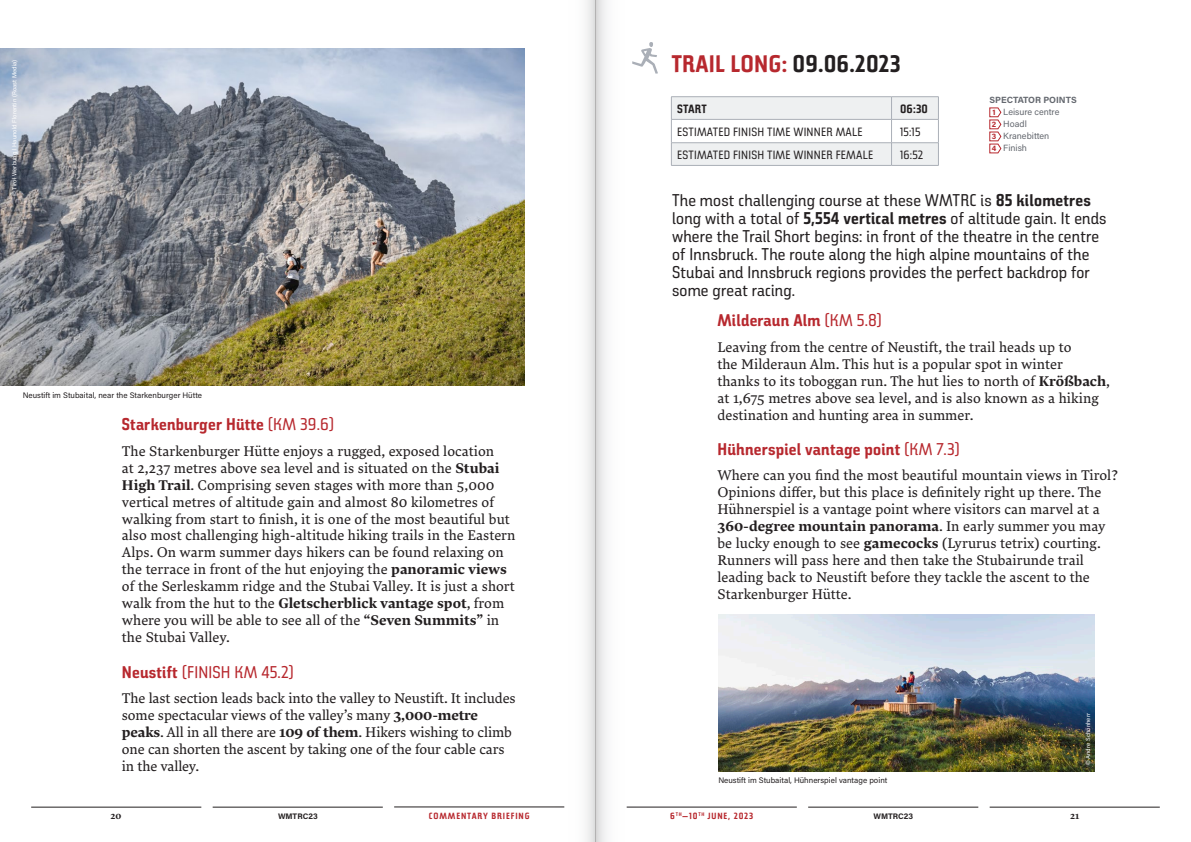
<style>
.page{position:relative;width:1191px;height:842px;background:#fff}
.page>*{position:absolute;margin:0;border:0;box-sizing:border-box;transform-origin:0 0}
.t1{font:700 24px "Tirol Sans";letter-spacing:.005em;color:#b7282e}
.t2{font:17px/18.1px "Tirol Sans";letter-spacing:.01em;color:#231f20}
.t3{font:700 17px "Tirol Sans";letter-spacing:.01em;color:#b7282e}
.t4{font:17px "Tirol Sans";letter-spacing:.01em;color:#b7282e}
.t5{font:14px/17px "Lava LCG";color:#231f20}
.t6{font:12px "Tirol Sans";letter-spacing:.02em;color:#231f20}
.t7{font:700 12px "Tirol Sans";letter-spacing:.02em;color:#231f20}
.t8{font:9px/12px "Acumin Pro";color:#64686f}
.t9{font:700 9px "Tirol Sans";letter-spacing:.1em;color:#b7282e}
.t10{font:700 9px "Lava LCG";color:#231f20}
.t11{font:8px "Acumin Pro";letter-spacing:.005em;color:#231f20}
.t12{font:700 8px "Acumin Pro";color:#231f20}
.t13{font:6px "Acumin Pro";letter-spacing:.005em;color:#fff}
.s1{font-weight:400}
.s2{font-weight:700}
.s3{color:#231f20}
.s4{font-weight:700;font-size:8px;color:#b7282e}
</style>
<div class="page">
<hr style="left:626px;top:807px;width:171px;height:1px;background:#231f20">
<hr style="left:808px;top:807px;width:170px;height:1px;background:#231f20">
<hr style="left:989px;top:807px;width:170px;height:1px;background:#231f20">
<hr style="left:394px;top:807px;width:170px;height:1px;background:#231f20">
<hr style="left:213px;top:807px;width:170px;height:1px;background:#231f20">
<hr style="left:31px;top:807px;width:170px;height:1px;background:#231f20">
<img style="left:0;top:48px;width:524px;height:338px">
<img style="left:718px;top:614px;width:376px;height:157px">
<svg style="left:671px;top:97px;width:268px;height:68px"></svg>
<hr style="left:671px;top:165px;width:220px;height:1px;background:#aaafb7">
<hr style="left:891px;top:165px;width:47px;height:1px;background:#aaafb7">
<hr style="left:671px;top:143px;width:220px;height:1px;background:#aaafb7">
<hr style="left:891px;top:143px;width:47px;height:1px;background:#aaafb7">
<svg style="left:989px;top:108px;width:12px;height:45px"></svg>
<svg style="left:635px;top:42px;width:23px;height:32px"></svg>
<svg style="left:595px;top:0;width:40px;height:842px"></svg>
<div style="left:555px;top:0;width:40px;height:842px;background:linear-gradient(to right,#fff,#ededee)"></div>
<p class="t13" style="left:10px;top:196px;width:138px;rotate:-90deg">© Tirol Werbung l Haunold Florentin (Roast Media)</p>
<p class="t11" style="left:23px;top:389px;width:181px">Neustift im Stubaital, near the Starkenburger Hütte</p>
<p class="t3" style="left:122px;top:414px;width:214px">Starkenburger Hütte <span class="s1">(KM 39.6)</span></p>
<p class="t5" style="left:122px;top:442px;width:395px">The Starkenburger Hütte enjoys a rugged, exposed location<br>at 2,237 metres above sea level and is situated on the <span class="s2">Stubai High Trail</span>. Comprising seven stages with more than 5,000 vertical metres of altitude gain and almost 80 kilometres of walking from start to finish, it is one of the most beautiful but also most challenging high-altitude hiking trails in the Eastern Alps. On warm summer days hikers can be found relaxing on the terrace in front of the hut enjoying the <span class="s2">panoramic views </span>of the Serleskamm ridge and the Stubai Valley. It is just a short walk from the hut to the <span class="s2">Gletscherblick vantage spot</span>, from where you will be able to see all of the <span class="s2">“Seven Summits”</span> in the Stubai Valley.</p>
<p class="t4" style="left:122px;top:661px;width:174px"><span class="s2">Neustift</span> (FINISH KM 45.2)</p>
<p class="t5" style="left:122px;top:690px;width:395px">The last section leads back into the valley to Neustift. It includes some spectacular views of the valley’s many <span class="s2">3,000-metre peaks</span>. All in all there are <span class="s2">109 of them</span>. Hikers wishing to climb one can shorten the ascent by taking one of the four cable cars in the valley.</p>
<h1 class="t1" style="left:671px;top:49px;width:230px">TRAIL LONG: <span class="s3">09.06.2023</span></h1>
<p class="t7" style="left:677px;top:101px;width:31px">START</p>
<p class="t7" style="left:900px;top:101px;width:29px">06:30</p>
<p class="t6" style="left:677px;top:124px;width:187px">ESTIMATED FINISH TIME WINNER MALE</p>
<p class="t6" style="left:900px;top:124px;width:22px">15:15</p>
<p class="t6" style="left:677px;top:147px;width:197px">ESTIMATED FINISH TIME WINNER FEMALE</p>
<p class="t6" style="left:900px;top:147px;width:25px">16:52</p>
<p class="t8" style="left:989px;top:94px;width:89px"><span class="s2">SPECTATOR POINTS<br></span><span class="s4">1</span> Leisure centre<br><span class="s4">2</span> Hoadl<br><span class="s4">3</span> Kranebitten<br><span class="s4">4</span> Finish</p>
<p class="t2" style="left:672px;top:190px;width:436px">The most challenging course at these WMTRC is <span class="s2">85 kilometres </span>long with a total of <span class="s2">5,554 vertical metres</span> of altitude gain. It ends where the Trail Short begins: in front of the theatre in the centre of Innsbruck. The route along the high alpine mountains of the Stubai and Innsbruck regions provides the perfect backdrop for some great racing.</p>
<p class="t3" style="left:717px;top:310px;width:166px">Milderaun Alm <span class="s1">(KM 5.8)</span></p>
<p class="t5" style="left:717px;top:338px;width:394px">Leaving from the centre of Neustift, the trail heads up to<br>the Milderaun Alm. This hut is a popular spot in winter<br>thanks to its toboggan run. The hut lies to north of <span class="s2">Krößbach</span>, at 1,675 metres above sea level, and is also known as a hiking destination and hunting area in summer.</p>
<p class="t3" style="left:717px;top:438px;width:244px">Hühnerspiel vantage point <span class="s1">(KM 7.3)</span></p>
<p class="t5" style="left:717px;top:467px;width:402px">Where can you find the most beautiful mountain views in Tirol?<br>Opinions differ, but this place is definitely right up there. The Hühnerspiel is a vantage point where visitors can marvel at a <span class="s2">360-degree mountain panorama</span>. In early summer you may be lucky enough to see <span class="s2">gamecocks</span> (Lyrurus tetrix) courting.<br>Runners will pass here and then take the Stubairunde trail leading back to Neustift before they tackle the ascent to the Starkenburger Hütte.</p>
<p class="t11" style="left:718px;top:775px;width:170px">Neustift im Stubaital, Hühnerspiel vantage point</p>
<p class="t13" style="left:1083px;top:765px;width:54px;rotate:-90deg">© Andre Schönherr</p>
<p class="t9" style="left:670px;top:810px;width:84px">6<sup>TH</sup>–10<sup>TH</sup> JUNE, 2023</p>
<p class="t10" style="left:111px;top:810px;width:12px">20</p>
<p class="t12" style="left:278px;top:811px;width:41px">WMTRC23</p>
<p class="t9" style="left:429px;top:810px;width:102px">COMMENTARY BRIEFING</p>
<p class="t12" style="left:873px;top:811px;width:41px">WMTRC23</p>
<p class="t10" style="left:1070px;top:810px;width:11px">21</p>
</div>
